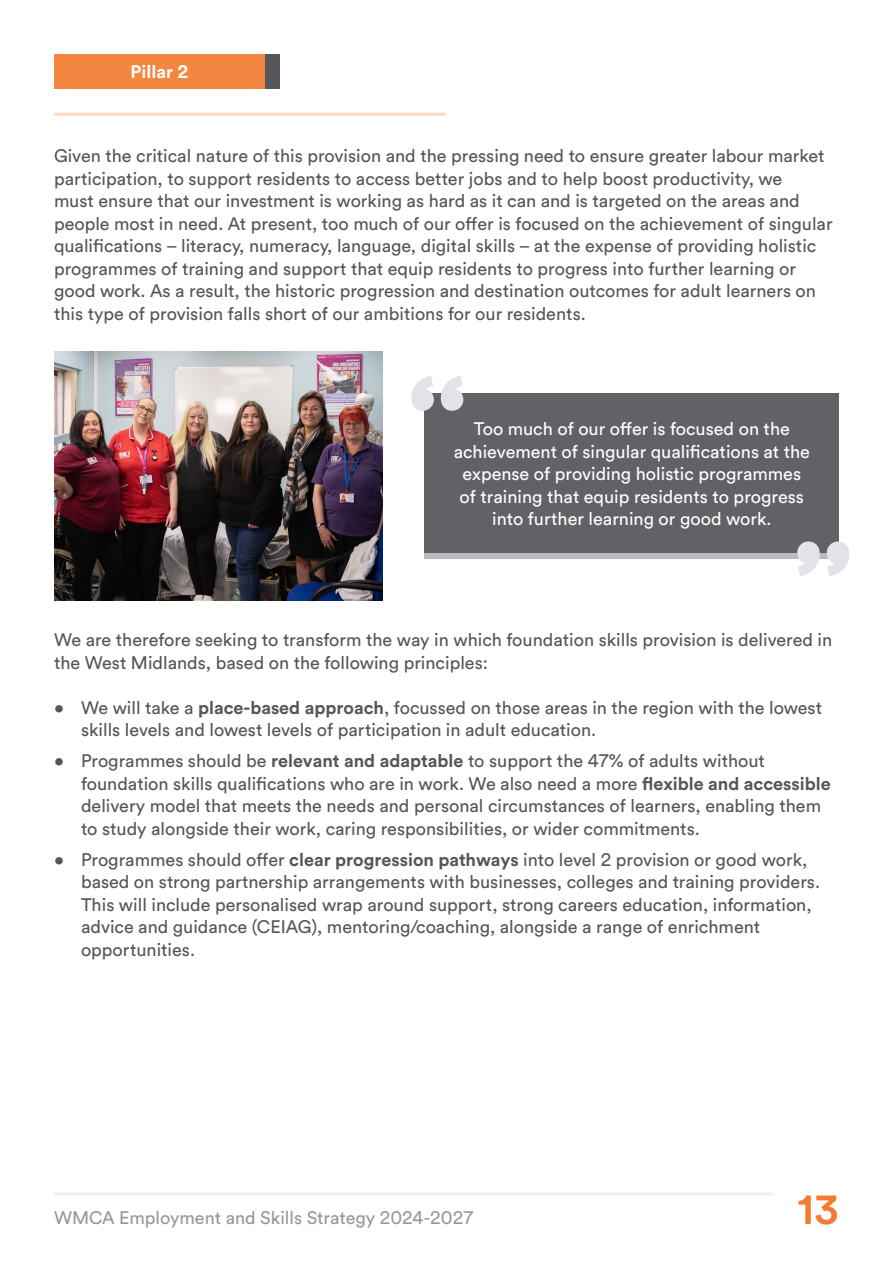
<style>
.page{position:relative;width:893px;height:1263px;background:#fff}
.page>*{position:absolute;margin:0;border:0;box-sizing:border-box;transform-origin:0 0}
.t1{font:700 40.2px "WMCA Circular Cap Num";color:#f47b31}
.Body_Grey{font:18px/22.5px "WMCA Circular Cap Num";color:#53565a}
.Body_White{font:18px/22.5px "WMCA Circular Cap Num";color:#fff;text-align:center}
.t2{font:18px "WMCA Circular Cap Num";color:#99969a}
.Body_White-2{font:700 18px "WMCA Circular Cap Num";color:#fff}
.s1{font-weight:700}
</style>
<div class="page">
<hr style="left:56px;top:1192px;width:716px;height:3px;background:#efedf3">
<div style="left:424px;top:393px;width:415px;height:160px;background:#616266"></div>
<div style="left:424px;top:553px;width:415px;height:6px;background:#bbb9bb"></div>
<svg style="left:411px;top:376px;width:52px;height:35px"></svg>
<svg style="left:797px;top:541px;width:52px;height:35px"></svg>
<img style="left:54px;top:352px;width:329px;height:248px">
<hr style="left:56px;top:113px;width:389px;height:3px;background:#fdd9c0">
<div style="left:54px;top:54px;width:211px;height:35px;background:#f58641"></div>
<div style="left:265px;top:54px;width:14px;height:35px;background:#53565a"></div>
<p class="Body_White-2" style="left:131px;top:62px;width:59px">Pillar 2</p>
<p class="Body_Grey" style="left:54px;top:145px;width:780px">Given the critical nature of this provision and the pressing need to ensure greater labour market participation, to support residents to access better jobs and to help boost productivity, we<br>must ensure that our investment is working as hard as it can and is targeted on the areas and people most in need. At present, too much of our offer is focused on the achievement of singular qualifications – literacy, numeracy, language, digital skills – at the expense of providing holistic programmes of training and support that equip residents to progress into further learning or good work. As a result, the historic progression and destination outcomes for adult learners on this type of provision falls short of our ambitions for our residents.</p>
<p class="Body_White" style="left:454px;top:418px;width:358px">Too much of our offer is focused on the achievement of singular qualifications at the expense of providing holistic programmes of training that equip residents to progress into further learning or good work.</p>
<p class="Body_Grey" style="left:54px;top:629px;width:780px">We are therefore seeking to transform the way in which foundation skills provision is delivered in the West Midlands, based on the following principles:</p>
<p class="Body_Grey" style="left:81px;top:696px;width:743px;text-indent:-27px">• We will take a <span class="s1">place-based approach</span>, focussed on those areas in the region with the lowest skills levels and lowest levels of participation in adult education.</p>
<p class="Body_Grey" style="left:81px;top:750px;width:751px;text-indent:-27px">• Programmes should be <span class="s1">relevant and adaptable</span> to support the 47% of adults without foundation skills qualifications who are in work. We also need a more <span class="s1">flexible and accessible </span>delivery model that meets the needs and personal circumstances of learners, enabling them to study alongside their work, caring responsibilities, or wider commitments.</p>
<p class="Body_Grey" style="left:81px;top:848px;width:741px;text-indent:-27px">• Programmes should offer <span class="s1">clear progression pathways</span> into level 2 provision or good work, based on strong partnership arrangements with businesses, colleges and training providers.<br>This will include personalised wrap around support, strong careers education, information, advice and guidance (CEIAG), mentoring/coaching, alongside a range of enrichment opportunities.</p>
<p class="t2" style="left:54px;top:1207px;width:421px">WMCA Employment and Skills Strategy 2024-2027</p>
<h1 class="t1" style="left:798px;top:1187px;width:43px">13</h1>
</div>
